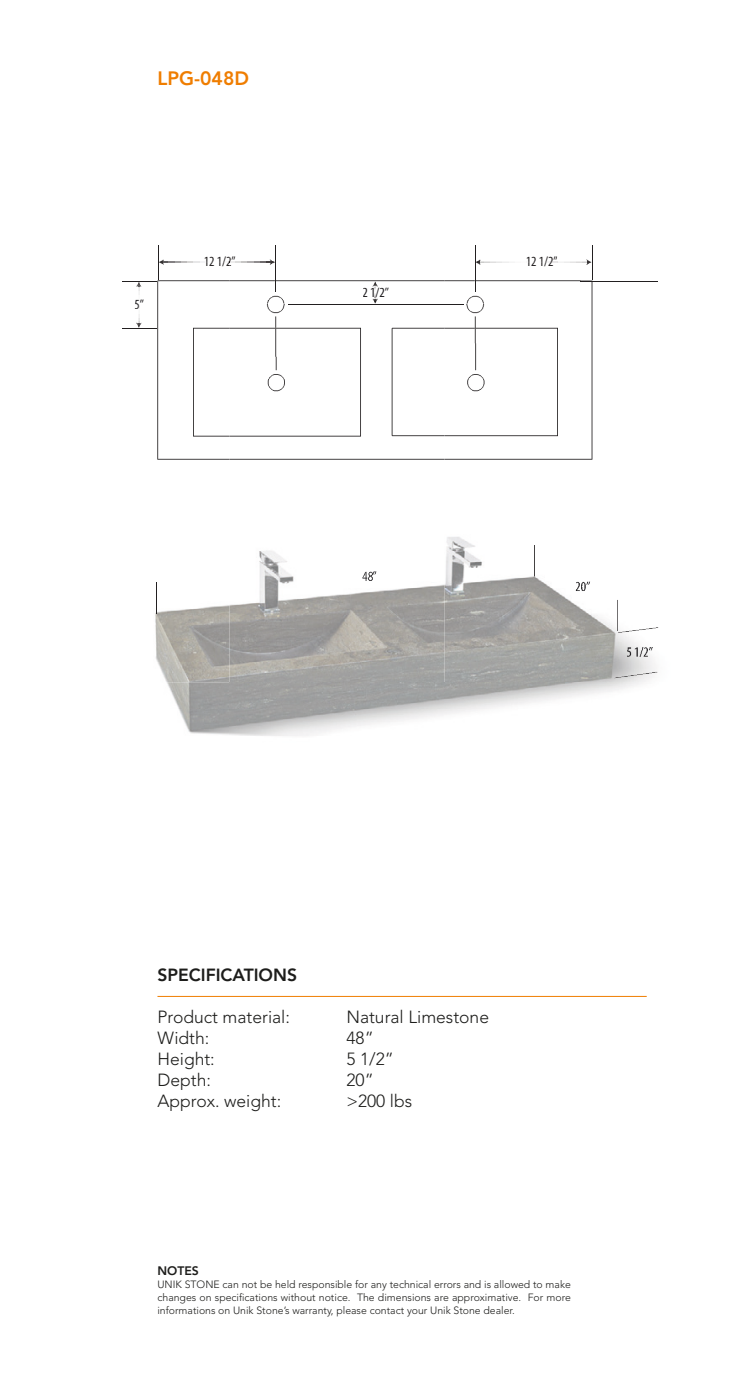
<style>
.page{position:relative;width:756px;height:1386px;background:#fff}
.page>*{position:absolute;margin:0;border:0;box-sizing:border-box;transform-origin:0 0}
.t1{font:800 19.25px "Avenir LT Std";color:#ef7d00}
.t2{font:300 17.5px "Avenir LT Std";color:#1d1d1b}
.t3{font:800 17.5px "Avenir LT Std";color:#1d1d1b}
.t4{font:condensed 14px "Myriad Pro";color:#221f20}
.t5{font:condensed 14px "Myriad Pro";color:#1a181b}
.t6{font:800 12.25px "Avenir LT Std";color:#1d1d1b}
.t7{font:300 10.5px/12.6px "Avenir LT Std";color:#1d1d1b;text-align:justify}
</style>
<div class="page">
<img style="left:158px;top:410px;width:435px;height:50px">
<hr style="left:157px;top:459px;width:73px;height:1px;background:#221f20">
<hr style="left:157px;top:281px;width:1px;height:178px;background:#221f20">
<hr style="left:157px;top:281px;width:73px;height:1px;background:#221f20">
<hr style="left:158px;top:280px;width:72px;height:1px;background:#221f20">
<hr style="left:122px;top:281px;width:35px;height:1px;background:#221f20">
<hr style="left:122px;top:328px;width:35px;height:1px;background:#221f20">
<hr style="left:193px;top:436px;width:37px;height:1px;background:#221f20">
<hr style="left:193px;top:329px;width:1px;height:107px;background:#221f20">
<hr style="left:193px;top:328px;width:37px;height:1px;background:#221f20">
<svg style="left:158px;top:245px;width:6px;height:34px"></svg>
<svg style="left:136px;top:323px;width:5px;height:4px"></svg>
<svg style="left:136px;top:282px;width:5px;height:5px"></svg>
<img style="left:139px;top:286px;width:1px;height:38px">
<img style="left:163px;top:262px;width:41px;height:1px">
<hr style="left:230px;top:459px;width:215px;height:1px;background:#221f20">
<hr style="left:230px;top:280px;width:45px;height:1px;background:#221f20">
<hr style="left:276px;top:280px;width:169px;height:1px;background:#221f20">
<hr style="left:392px;top:436px;width:53px;height:1px;background:#221f20">
<hr style="left:392px;top:435px;width:53px;height:1px;background:#221f20">
<hr style="left:392px;top:329px;width:1px;height:106px;background:#221f20">
<hr style="left:392px;top:328px;width:53px;height:1px;background:#221f20">
<hr style="left:288px;top:304px;width:157px;height:1px;background:#221f20">
<hr style="left:275px;top:253px;width:1px;height:39px;background:#221f20">
<hr style="left:230px;top:436px;width:131px;height:1px;background:#221f20">
<hr style="left:360px;top:329px;width:1px;height:107px;background:#221f20">
<hr style="left:230px;top:328px;width:131px;height:1px;background:#221f20">
<svg style="left:267px;top:296px;width:18px;height:96px"></svg>
<svg style="left:204px;top:262px;width:31px;height:1px"></svg>
<svg style="left:270px;top:259px;width:5px;height:6px"></svg>
<img style="left:235px;top:262px;width:36px;height:1px">
<svg style="left:372px;top:282px;width:6px;height:21px"></svg>
<hr style="left:445px;top:459px;width:147px;height:1px;background:#221f20">
<hr style="left:592px;top:282px;width:1px;height:177px;background:#221f20">
<hr style="left:445px;top:281px;width:30px;height:1px;background:#221f20">
<hr style="left:476px;top:281px;width:105px;height:1px;background:#221f20">
<hr style="left:445px;top:280px;width:30px;height:1px;background:#221f20">
<hr style="left:476px;top:280px;width:116px;height:1px;background:#221f20">
<hr style="left:445px;top:435px;width:113px;height:1px;background:#221f20">
<hr style="left:557px;top:329px;width:1px;height:106px;background:#221f20">
<hr style="left:476px;top:328px;width:82px;height:1px;background:#221f20">
<hr style="left:581px;top:281px;width:77px;height:1px;background:#221f20">
<svg style="left:445px;top:296px;width:40px;height:96px"></svg>
<hr style="left:475px;top:253px;width:1px;height:39px;background:#221f20">
<svg style="left:476px;top:260px;width:4px;height:5px"></svg>
<svg style="left:587px;top:245px;width:6px;height:34px"></svg>
<img style="left:479px;top:262px;width:108px;height:1px">
<img style="left:155px;top:537px;width:504px;height:146px">
<hr style="left:156px;top:582px;width:1px;height:31px;background:#221f20">
<img style="left:362px;top:571px;width:15px;height:10px">
<img style="left:576px;top:581px;width:14px;height:10px">
<hr style="left:534px;top:545px;width:1px;height:31px;background:#221f20">
<svg style="left:618px;top:627px;width:40px;height:7px"></svg>
<svg style="left:614px;top:672px;width:44px;height:7px"></svg>
<hr style="left:617px;top:600px;width:1px;height:31px;background:#221f20">
<img style="left:627px;top:647px;width:26px;height:10px">
<img style="left:167px;top:683px;width:475px;height:53px">
<hr style="left:157px;top:996px;width:490px;height:1px;background:#ef7d00">
<p class="t1" style="left:157px;top:66px;width:93px">LPG-048D</p>
<p class="t5" style="left:134px;top:297px;width:11px">5”</p>
<p class="t4" style="left:204px;top:254px;width:34px">12 1/2”</p>
<p class="t5" style="left:363px;top:285px;width:28px">2 1/2”</p>
<p class="t4" style="left:526px;top:254px;width:34px">12 1/2”</p>
<p class="t3" style="left:157px;top:965px;width:141px">SPECIFICATIONS</p>
<p class="t2" style="left:157px;top:1007px;width:134px">Product material:</p>
<p class="t2" style="left:346px;top:1007px;width:144px">Natural Limestone</p>
<p class="t2" style="left:157px;top:1028px;width:53px">Width:</p>
<p class="t2" style="left:346px;top:1028px;width:29px">48”</p>
<p class="t2" style="left:157px;top:1049px;width:59px">Height:</p>
<p class="t2" style="left:346px;top:1049px;width:49px">5 1/2”</p>
<p class="t2" style="left:157px;top:1070px;width:55px">Depth:</p>
<p class="t2" style="left:346px;top:1070px;width:29px">20”</p>
<p class="t2" style="left:157px;top:1091px;width:125px">Approx. weight:</p>
<p class="t2" style="left:346px;top:1091px;width:67px">&gt;200 lbs</p>
<p class="t6" style="left:157px;top:1263px;width:43px">NOTES</p>
<p class="t7" style="left:157px;top:1278px;width:415px">UNIK STONE can not be held responsible for any technical errors and is allowed to make changes on specifications without notice. The dimensions are approximative. For more informations on Unik Stone’s warranty, please contact your Unik Stone dealer.</p>
</div>
